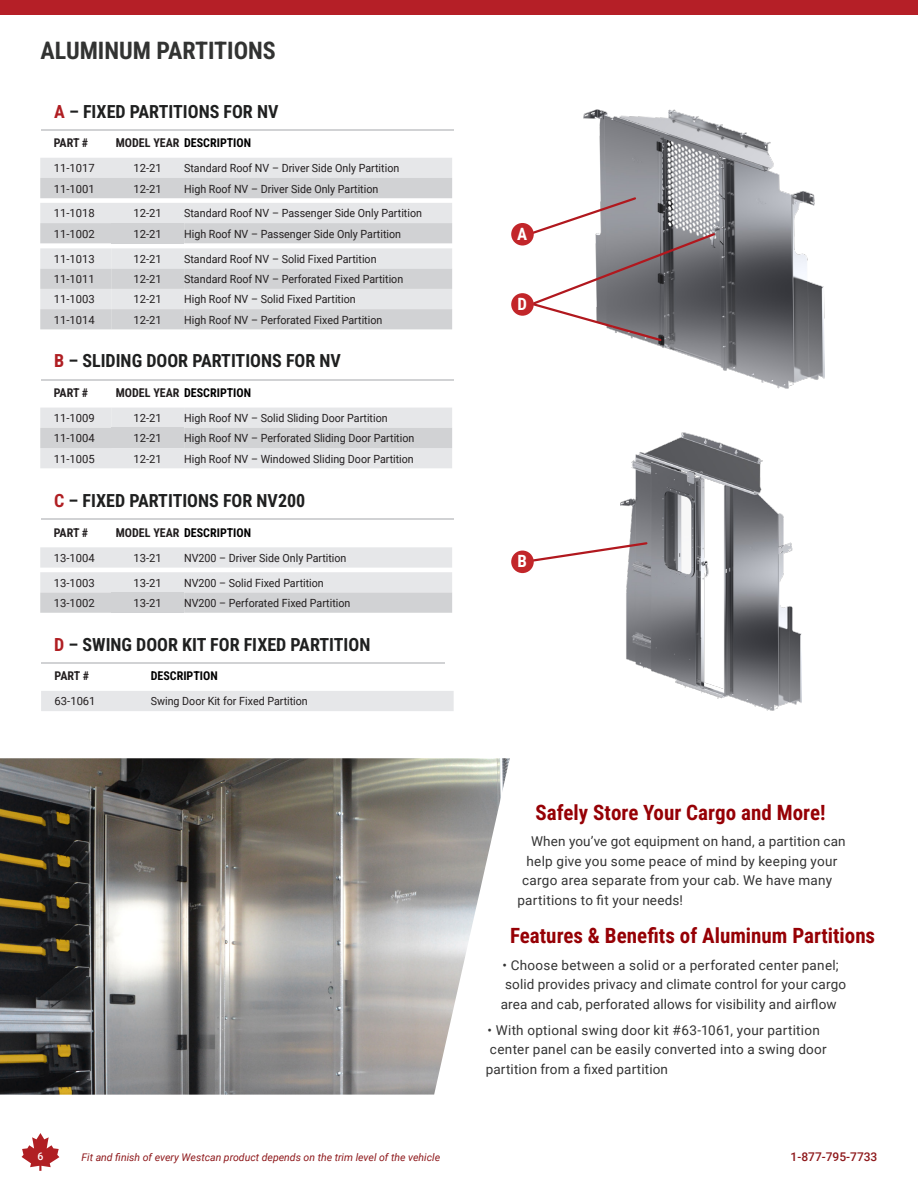
<style>
.page{position:relative;width:918px;height:1188px;background:#fff}
.page>*{position:absolute;margin:0;border:0;box-sizing:border-box;transform-origin:0 0}
.t1{font:700 24px "Roboto Condensed";color:#323332}
.t2{font:700 21px "Roboto Condensed";color:#960005}
.t3{font:700 18px "Roboto Condensed";color:#1f2020}
.t4{font:700 16.8px "Roboto Condensed";color:#fff}
.t5{font:13.5px "Roboto";letter-spacing:.015em;color:#333}
.t6{font:700 12px "Roboto Condensed";color:#000}
.t7{font:700 12px "Roboto Condensed";letter-spacing:-.025em;color:#231f20}
.t8{font:500 12px "Roboto";color:#8e181b}
.t9{font:11.25px "Roboto";color:#231f20;scale:.95 1}
.t10{font:11.25px "Roboto";color:#231f20}
.t11{font:italic 10.5px "Roboto";color:#8e181b}
.t12{font:500 10.5px "Roboto";color:#fff}
.s1{color:#b01f23}
.s2{color:#231f20}
</style>
<div class="page">
<img style="left:0;top:758px;width:510px;height:337px">
<div style="left:0;top:0;width:918px;height:15px;background:#b51f27"></div>
<div style="left:41px;top:691px;width:413px;height:20px;background:#e6e7e9"></div>
<svg style="left:40px;top:158px;width:412px;height:171px;background:#dddee0"></svg>
<svg style="left:40px;top:408px;width:412px;height:60px;background:#dfe0e2"></svg>
<div style="left:111px;top:428px;width:73px;height:20px;background:#d1d2d4"></div>
<hr style="left:41px;top:379px;width:413px;height:1px;background:#d1d2d4">
<svg style="left:22px;top:1133px;width:37px;height:38px"></svg>
<hr style="left:41px;top:129px;width:413px;height:2px;background:#d1d2d4">
<hr style="left:41px;top:662px;width:404px;height:2px;background:#d1d2d4">
<svg style="left:40px;top:547px;width:412px;height:66px;background:#e2e3e5"></svg>
<div style="left:111px;top:592px;width:73px;height:21px;background:#d1d2d4"></div>
<hr style="left:41px;top:519px;width:413px;height:1px;background:#d1d2d4">
<img style="left:620px;top:433px;width:182px;height:278px">
<img style="left:584px;top:110px;width:240px;height:279px">
<svg style="left:532px;top:196px;width:185px;height:147px"></svg>
<div style="left:511px;top:223px;width:23px;height:23px;background:#c2262a;border-radius:50%"></div>
<div style="left:511px;top:293px;width:23px;height:23px;background:#c2262a;border-radius:50%"></div>
<svg style="left:530px;top:541px;width:119px;height:22px"></svg>
<div style="left:511px;top:551px;width:23px;height:22px;background:#c2262a;border-radius:50%"></div>
<p class="t1" style="left:40px;top:33px;width:237px">ALUMINUM PARTITIONS</p>
<p class="t3" style="left:54px;top:99px;width:226px"><span class="s1">A</span> – FIXED PARTITIONS FOR NV</p>
<p class="t7" style="left:54px;top:135px;width:36px">PART #</p>
<p class="t6" style="left:116px;top:135px;width:137px"><span class="s2">MODEL YEAR</span> DESCRIPTION</p>
<p class="t10" style="left:54px;top:160px;width:43px">11-1017</p>
<p class="t10" style="left:134px;top:160px;width:30px">12-21</p>
<p class="t9" style="left:184px;top:160px;width:228px">Standard Roof NV – Driver Side Only Partition</p>
<p class="t10" style="left:54px;top:181px;width:43px">11-1001</p>
<p class="t10" style="left:134px;top:181px;width:30px">12-21</p>
<p class="t9" style="left:184px;top:181px;width:206px">High Roof NV – Driver Side Only Partition</p>
<p class="t10" style="left:54px;top:205px;width:43px">11-1018</p>
<p class="t10" style="left:134px;top:205px;width:30px">12-21</p>
<p class="t9" style="left:184px;top:205px;width:252px">Standard Roof NV – Passenger Side Only Partition</p>
<p class="t10" style="left:54px;top:226px;width:43px">11-1002</p>
<p class="t10" style="left:134px;top:226px;width:30px">12-21</p>
<p class="t9" style="left:184px;top:226px;width:230px">High Roof NV – Passenger Side Only Partition</p>
<p class="t10" style="left:54px;top:251px;width:43px">11-1013</p>
<p class="t10" style="left:134px;top:251px;width:30px">12-21</p>
<p class="t9" style="left:184px;top:251px;width:204px">Standard Roof NV – Solid Fixed Partition</p>
<p class="t10" style="left:54px;top:271px;width:43px">11-1011</p>
<p class="t10" style="left:134px;top:271px;width:30px">12-21</p>
<p class="t9" style="left:184px;top:271px;width:232px">Standard Roof NV – Perforated Fixed Partition</p>
<p class="t10" style="left:54px;top:292px;width:43px">11-1003</p>
<p class="t10" style="left:134px;top:292px;width:30px">12-21</p>
<p class="t9" style="left:184px;top:292px;width:182px">High Roof NV – Solid Fixed Partition</p>
<p class="t10" style="left:54px;top:312px;width:43px">11-1014</p>
<p class="t10" style="left:134px;top:312px;width:30px">12-21</p>
<p class="t9" style="left:184px;top:312px;width:210px">High Roof NV – Perforated Fixed Partition</p>
<p class="t3" style="left:54px;top:348px;width:288px"><span class="s1">B</span> – SLIDING DOOR PARTITIONS FOR NV</p>
<p class="t7" style="left:54px;top:384px;width:36px">PART #</p>
<p class="t6" style="left:116px;top:384px;width:137px"><span class="s2">MODEL YEAR</span> DESCRIPTION</p>
<p class="t10" style="left:54px;top:410px;width:43px">11-1009</p>
<p class="t10" style="left:134px;top:410px;width:30px">12-21</p>
<p class="t9" style="left:184px;top:410px;width:216px">High Roof NV – Solid Sliding Door Partition</p>
<p class="t10" style="left:54px;top:430px;width:43px">11-1004</p>
<p class="t10" style="left:134px;top:430px;width:30px">12-21</p>
<p class="t9" style="left:184px;top:430px;width:244px">High Roof NV – Perforated Sliding Door Partition</p>
<p class="t10" style="left:54px;top:451px;width:43px">11-1005</p>
<p class="t10" style="left:134px;top:451px;width:30px">12-21</p>
<p class="t9" style="left:184px;top:451px;width:243px">High Roof NV – Windowed Sliding Door Partition</p>
<p class="t3" style="left:54px;top:488px;width:253px"><span class="s1">C</span> – FIXED PARTITIONS FOR NV200</p>
<p class="t7" style="left:54px;top:524px;width:36px">PART #</p>
<p class="t6" style="left:116px;top:524px;width:137px"><span class="s2">MODEL YEAR</span> DESCRIPTION</p>
<p class="t10" style="left:54px;top:550px;width:43px">13-1004</p>
<p class="t10" style="left:134px;top:550px;width:30px">13-21</p>
<p class="t9" style="left:184px;top:550px;width:172px">NV200 – Driver Side Only Partition</p>
<p class="t10" style="left:54px;top:575px;width:43px">13-1003</p>
<p class="t10" style="left:134px;top:575px;width:30px">13-21</p>
<p class="t9" style="left:184px;top:575px;width:149px">NV200 – Solid Fixed Partition</p>
<p class="t10" style="left:54px;top:595px;width:43px">13-1002</p>
<p class="t10" style="left:134px;top:595px;width:30px">13-21</p>
<p class="t9" style="left:184px;top:595px;width:177px">NV200 – Perforated Fixed Partition</p>
<p class="t3" style="left:54px;top:632px;width:318px"><span class="s1">D</span> – SWING DOOR KIT FOR FIXED PARTITION</p>
<p class="t7" style="left:55px;top:668px;width:36px">PART #</p>
<p class="t6" style="left:151px;top:668px;width:69px">DESCRIPTION</p>
<p class="t10" style="left:55px;top:694px;width:43px">63-1061</p>
<p class="t9" style="left:151px;top:694px;width:167px">Swing Door Kit for Fixed Partition</p>
<p class="t4" style="left:517px;top:222px;width:12px">A</p>
<p class="t4" style="left:518px;top:292px;width:11px">D</p>
<p class="t4" style="left:518px;top:550px;width:11px">B</p>
<p class="t2" style="left:536px;top:798px;width:292px">Safely Store Your Cargo and More!</p>
<p class="t5" style="left:531px;top:832px;width:316px">When you’ve got equipment on hand, a partition can</p>
<p class="t5" style="left:526px;top:851px;width:312px">help give you some peace of mind by keeping your</p>
<p class="t5" style="left:522px;top:871px;width:312px">cargo area separate from your cab. We have many</p>
<p class="t5" style="left:518px;top:890px;width:167px">partitions to fit your needs!</p>
<p class="t2" style="left:510px;top:921px;width:367px">Features &amp; Benefits of Aluminum Partitions</p>
<p class="t5" style="left:502px;top:955px;width:338px">• Choose between a solid or a perforated center panel;</p>
<p class="t5" style="left:505px;top:975px;width:342px">solid provides privacy and climate control for your cargo</p>
<p class="t5" style="left:501px;top:994px;width:337px">area and cab, perforated allows for visibility and airflow</p>
<p class="t5" style="left:488px;top:1021px;width:334px">• With optional swing door kit #63-1061, your partition</p>
<p class="t5" style="left:490px;top:1040px;width:338px">center panel can be easily converted into a swing door</p>
<p class="t5" style="left:486px;top:1060px;width:184px">partition from a fixed partition</p>
<p class="t12" style="left:38px;top:1149px;width:7px">6</p>
<p class="t11" style="left:82px;top:1150px;width:360px">Fit and finish of every Westcan product depends on the trim level of the vehicle</p>
<p class="t8" style="left:791px;top:1148px;width:88px">1-877-795-7733</p>
</div>
